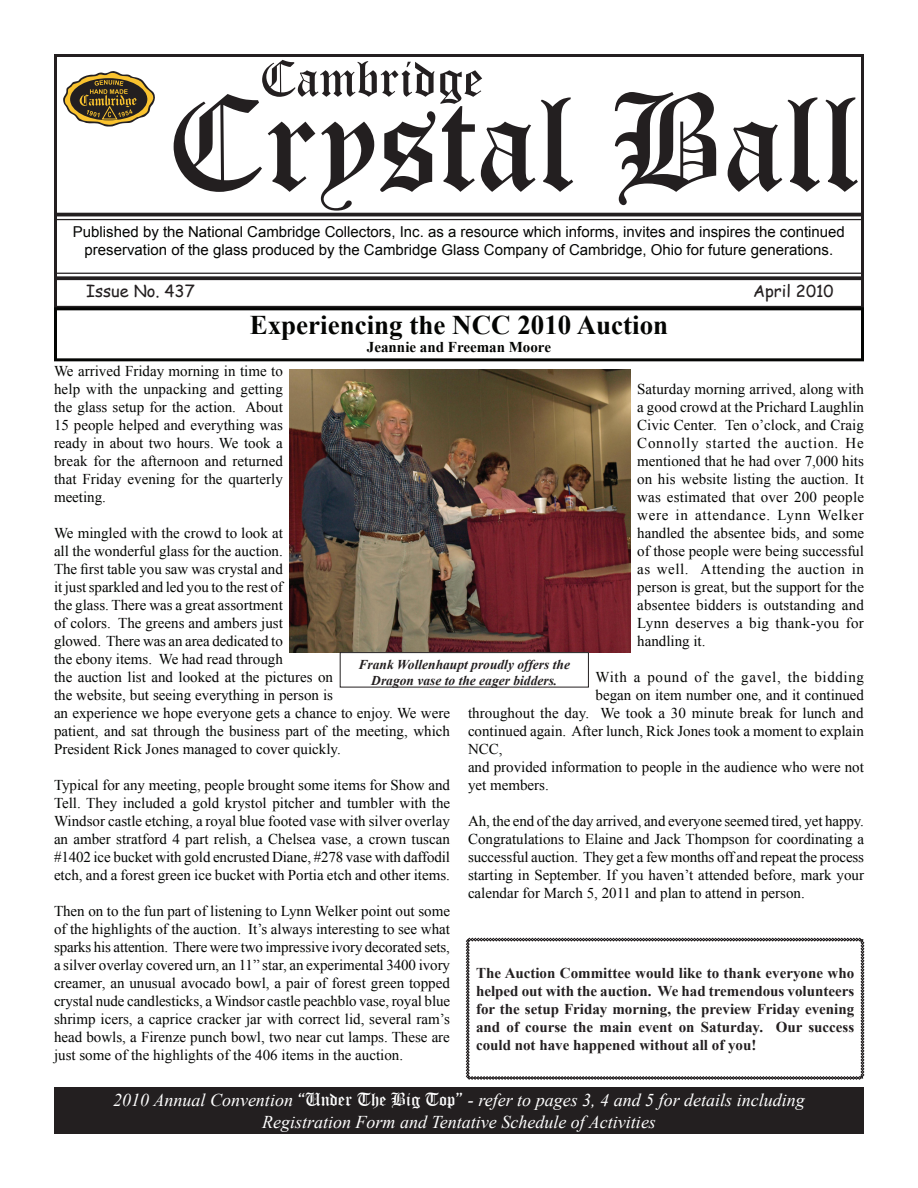
<style>
.page{position:relative;width:918px;height:1188px;background:#fff}
.page>*{position:absolute;margin:0;border:0;box-sizing:border-box;transform-origin:0 0}
.t1{font:135px "Old English Text";color:#231f20}
.t2{font:51px "Old English Text";color:#231f20}
.t3{font:700 27px "Times New Roman";color:#040503}
.t4{font:italic 18px/21.6px "Times New Roman";color:#fff;text-align:center}
.t5{font:16.5px "Comic Sans MS";color:#231f20}
.t6{font:15px/18px "Times New Roman";color:#040503;text-align:justify}
.t7{font:700 15px/18px "Times New Roman";color:#231f20;text-align:justify}
.t8{font:15px/18px "Arial";color:#040503;text-align:center}
.t9{font:15px "Times New Roman";letter-spacing:.045em;color:#040503}
.t10{font:700 15px "Times New Roman";color:#040503}
.t11{font:italic 700 13.5px/16.2px "Times New Roman";color:#231f20;text-align:center}
.s1{font-family:"Old English Text";font-style:normal}
</style>
<div class="page">
<img style="left:290px;top:370px;width:340px;height:282px">
<div style="left:54px;top:54px;width:810px;height:255px;border:3px solid #231f20"></div>
<hr style="left:54px;top:273px;width:810px;height:1px;background:#231f20">
<svg style="left:54px;top:276px;width:810px;height:4px;background:#373334"></svg>
<hr style="left:54px;top:213px;width:810px;height:3px;background:#231f20">
<hr style="left:54px;top:219px;width:810px;height:1px;background:#231f20">
<svg style="left:63px;top:71px;width:92px;height:56px"></svg>
<svg style="left:466px;top:938px;width:398px;height:142px"></svg>
<div style="left:54px;top:307px;width:810px;height:54px;border:3px solid #040503"></div>
<div style="left:340px;top:652px;width:249px;height:35px;border:1px solid #231f20"></div>
<div style="left:54px;top:1087px;width:810px;height:47px;background:#231f20"></div>
<h2 class="t2" style="left:259px;top:46px;width:225px">Cambridge</h2>
<h1 class="t1" style="left:166px;top:56px;width:696px">Crystal Ball</h1>
<p class="t8" style="left:73px;top:222px;width:773px">Published by the National Cambridge Collectors, Inc. as a resource which informs, invites and inspires the continued preservation of the glass produced by the Cambridge Glass Company of Cambridge, Ohio for future generations.</p>
<p class="t5" style="left:86px;top:279px;width:110px">Issue No. 437</p>
<p class="t5" style="left:753px;top:279px;width:82px">April 2010</p>
<h3 class="t3" style="left:250px;top:307px;width:420px">Experiencing the NCC 2010 Auction</h3>
<p class="t10" style="left:367px;top:337px;width:186px">Jeannie and Freeman Moore</p>
<p class="t6" style="left:54px;top:362px;width:231px">We arrived Friday morning in time to help with the unpacking and getting the glass setup for the action. About 15 people helped and everything was ready in about two hours. We took a break for the afternoon and returned that Friday evening for the quarterly meeting.</p>
<p class="t6" style="left:54px;top:524px;width:398px;text-align:left">We mingled with the crowd to look at<br>all the wonderful glass for the auction.<br>The first table you saw was crystal and<br>it just sparkled and led you to the rest of<br>the glass. There was a great assortment<br>of colors. The greens and ambers just<br>glowed. There was an area dedicated to<br>the ebony items. We had read through<br>the auction list and looked at the pictures on<br>the website, but seeing everything in person is<br>an experience we hope everyone gets a chance to enjoy. We were patient, and sat through the business part of the meeting, which President Rick Jones managed to cover quickly.</p>
<p class="t6" style="left:54px;top:776px;width:398px">Typical for any meeting, people brought some items for Show and Tell. They included a gold krystol pitcher and tumbler with the Windsor castle etching, a royal blue footed vase with silver overlay an amber stratford 4 part relish, a Chelsea vase, a crown tuscan #1402 ice bucket with gold encrusted Diane, #278 vase with daffodil etch, and a forest green ice bucket with Portia etch and other items.</p>
<p class="t6" style="left:54px;top:902px;width:398px">Then on to the fun part of listening to Lynn Welker point out some of the highlights of the auction. It’s always interesting to see what sparks his attention. There were two impressive ivory decorated sets, a silver overlay covered urn, an 11” star, an experimental 3400 ivory creamer, an unusual avocado bowl, a pair of forest green topped crystal nude candlesticks, a Windsor castle peachblo vase, royal blue shrimp icers, a caprice cracker jar with correct lid, several ram’s head bowls, a Firenze punch bowl, two near cut lamps. These are just some of the highlights of the 406 items in the auction.</p>
<p class="t6" style="left:637px;top:380px;width:228px">Saturday morning arrived, along with a good crowd at the Prichard Laughlin Civic Center. Ten o’clock, and Craig Connolly started the auction. He mentioned that he had over 7,000 hits on his website listing the auction. It was estimated that over 200 people were in attendance. Lynn Welker handled the absentee bids, and some of those people were being successful as well. Attending the auction in person is great, but the support for the absentee bidders is outstanding and Lynn deserves a big thank-you for handling it.</p>
<p class="t9" style="left:596px;top:667px;width:270px">With a pound of the gavel, the bidding</p>
<p class="t6" style="left:596px;top:686px;width:270px">began on item number one, and it continued</p>
<p class="t6" style="left:468px;top:704px;width:397px">throughout the day. We took a 30 minute break for lunch and</p>
<p class="t6" style="left:468px;top:722px;width:397px">continued again. After lunch, Rick Jones took a moment to explain</p>
<p class="t6" style="left:468px;top:740px;width:36px">NCC,</p>
<p class="t6" style="left:468px;top:758px;width:398px">and provided information to people in the audience who were not</p>
<p class="t6" style="left:468px;top:776px;width:82px">yet members.</p>
<p class="t6" style="left:468px;top:812px;width:398px">Ah, the end of the day arrived, and everyone seemed tired, yet happy.<br>Congratulations to Elaine and Jack Thompson for coordinating a successful auction. They get a few months off and repeat the process starting in September. If you haven’t attended before, mark your calendar for March 5, 2011 and plan to attend in person.</p>
<p class="t11" style="left:359px;top:656px;width:213px">Frank Wollenhaupt proudly offers the<br>Dragon vase to the eager bidders.</p>
<p class="t7" style="left:476px;top:963px;width:380px">The Auction Committee would like to thank everyone who helped out with the auction. We had tremendous volunteers for the setup Friday morning, the preview Friday evening and of course the main event on Saturday. Our success could not have happened without all of you!</p>
<p class="t4" style="left:113px;top:1089px;width:693px">2010 Annual Convention <span class="s1">“Under The Big Top”</span> - refer to pages 3, 4 and 5 for details including<br>Registration Form and Tentative Schedule of Activities</p>
</div>
